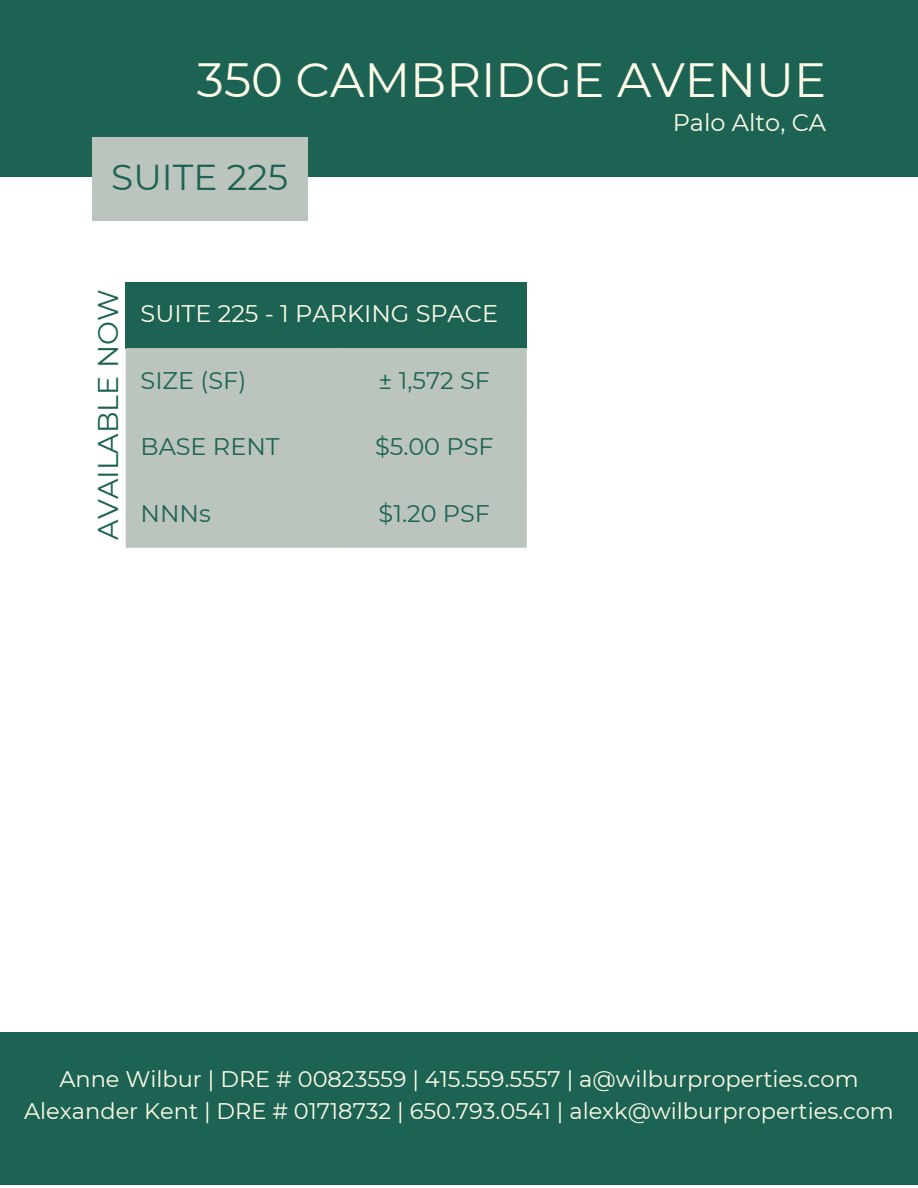
<style>
.page{position:relative;width:918px;height:1188px;background:#fff}
.page>*{position:absolute;margin:0;border:0;box-sizing:border-box;transform-origin:0 0}
.t1{font:48px "Montserrat";color:#fffce9}
.t2{font:36px "Montserrat";color:#1d6353}
.t3{font:28.5px "Montserrat";color:#1d6353}
.t4{font:24px "Montserrat";color:#1d6353}
.t5{font:24px "Montserrat";color:#fffce9}
.t6{font:22.5px "Montserrat";color:#fffce9}
</style>
<div class="page">
<div style="left:0;top:0;width:918px;height:177px;background:#1d6353"></div>
<div style="left:0;top:1032px;width:918px;height:153px;background:#1d6353"></div>
<div style="left:92px;top:137px;width:216px;height:84px;background:#bbc5bd"></div>
<div style="left:126px;top:282px;width:400px;height:67px;background:#1d6353"></div>
<div style="left:126px;top:348px;width:400px;height:199px;background:#bbc5bd"></div>
<h3 class="t1" style="left:197px;top:51px;width:631px">350 CAMBRIDGE AVENUE</h3>
<p class="t5" style="left:673px;top:108px;width:155px">Palo Alto, CA</p>
<h1 class="t2" style="left:111px;top:155px;width:178px">SUITE 225</h1>
<p class="t3" style="left:91px;top:540px;width:252px;rotate:-90deg">AVAILABLE NOW</p>
<p class="t5" style="left:141px;top:299px;width:359px">SUITE 225 - 1 PARKING SPACE</p>
<p class="t4" style="left:141px;top:366px;width:107px">SIZE (SF)</p>
<p class="t4" style="left:379px;top:366px;width:113px">± 1,572 SF</p>
<p class="t4" style="left:141px;top:432px;width:141px">BASE RENT</p>
<p class="t4" style="left:375px;top:432px;width:120px">$5.00 PSF</p>
<p class="t4" style="left:141px;top:498px;width:72px">NNNs</p>
<p class="t4" style="left:379px;top:498px;width:113px">$1.20 PSF</p>
<p class="t6" style="left:59px;top:1065px;width:801px">Anne Wilbur | DRE # 00823559 | 415.559.5557 | a@wilburproperties.com</p>
<h2 class="t6" style="left:24px;top:1097px;width:871px">Alexander Kent | DRE # 01718732 | 650.793.0541 | alexk@wilburproperties.com</h2>
</div>
